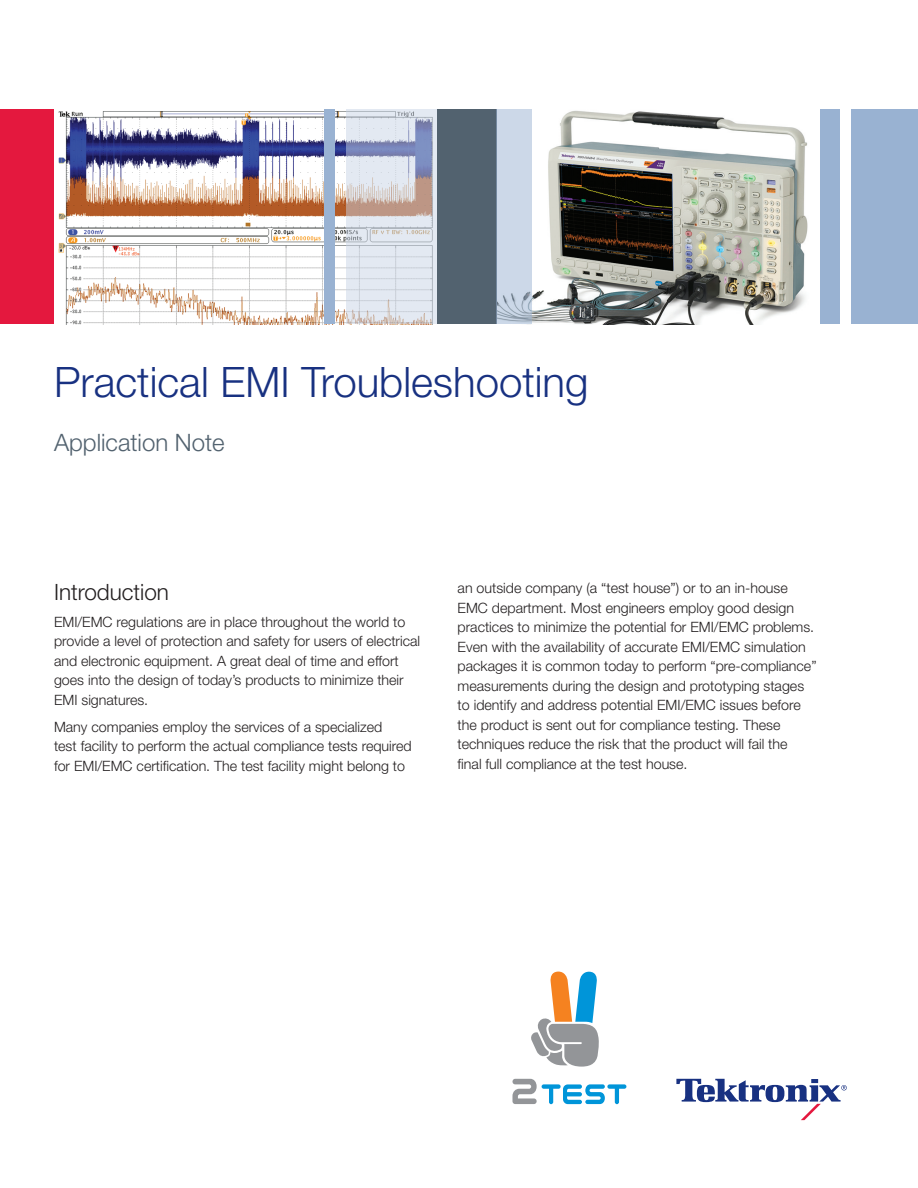
<style>
.page{position:relative;width:918px;height:1188px;background:#fff}
.page>*{position:absolute;margin:0;border:0;box-sizing:border-box;transform-origin:0 0}
.t1{font:300 42px "Helvetica Neue";color:#183181}
.t2{font:300 24px "Helvetica Neue";color:#52626f}
.t3{font:300 22.5px "Helvetica Neue";color:#231f20}
.t4{font:300 14.25px/19.5px "Helvetica Neue";color:#231f20}
</style>
<div class="page">
<svg style="left:676px;top:1079px;width:171px;height:41px"></svg>
<div style="left:819px;top:110px;width:99px;height:214px;background:#99b2d2"></div>
<img style="left:532px;top:110px;width:288px;height:214px">
<img style="left:58px;top:110px;width:289px;height:214px">
<div style="left:437px;top:110px;width:60px;height:214px;background:#52626f"></div>
<div style="left:497px;top:110px;width:35px;height:214px;background:#ccd8e8"></div>
<div style="left:324px;top:110px;width:10px;height:214px;background:#99b2d2"></div>
<div style="left:841px;top:100px;width:10px;height:229px;background:#fff"></div>
<svg style="left:347px;top:110px;width:90px;height:214px;fill:#e3e9f2"></svg>
<div style="left:0;top:110px;width:54px;height:214px;background:#e4183e"></div>
<svg style="left:531px;top:971px;width:68px;height:96px"></svg>
<svg style="left:512px;top:1079px;width:114px;height:25px"></svg>
<p class="t1" style="left:54px;top:356px;width:536px">Practical EMI Troubleshooting</p>
<p class="t2" style="left:54px;top:428px;width:172px">Application Note</p>
<p class="t3" style="left:54px;top:578px;width:117px">Introduction</p>
<p class="t4" style="left:54px;top:612px;width:368px">EMI/EMC regulations are in place throughout the world to provide a level of protection and safety for users of electrical and electronic equipment. A great deal of time and effort goes into the design of today’s products to minimize their EMI signatures.</p>
<p class="t4" style="left:54px;top:717px;width:359px">Many companies employ the services of a specialized<br>test facility to perform the actual compliance tests required for EMI/EMC certification. The test facility might belong to</p>
<p class="t4" style="left:458px;top:578px;width:360px">an outside company (a “test house”) or to an in-house EMC department. Most engineers employ good design practices to minimize the potential for EMI/EMC problems.<br>Even with the availability of accurate EMI/EMC simulation packages it is common today to perform “pre-compliance” measurements during the design and prototyping stages to identify and address potential EMI/EMC issues before the product is sent out for compliance testing. These techniques reduce the risk that the product will fail the<br>final full compliance at the test house.</p>
</div>
